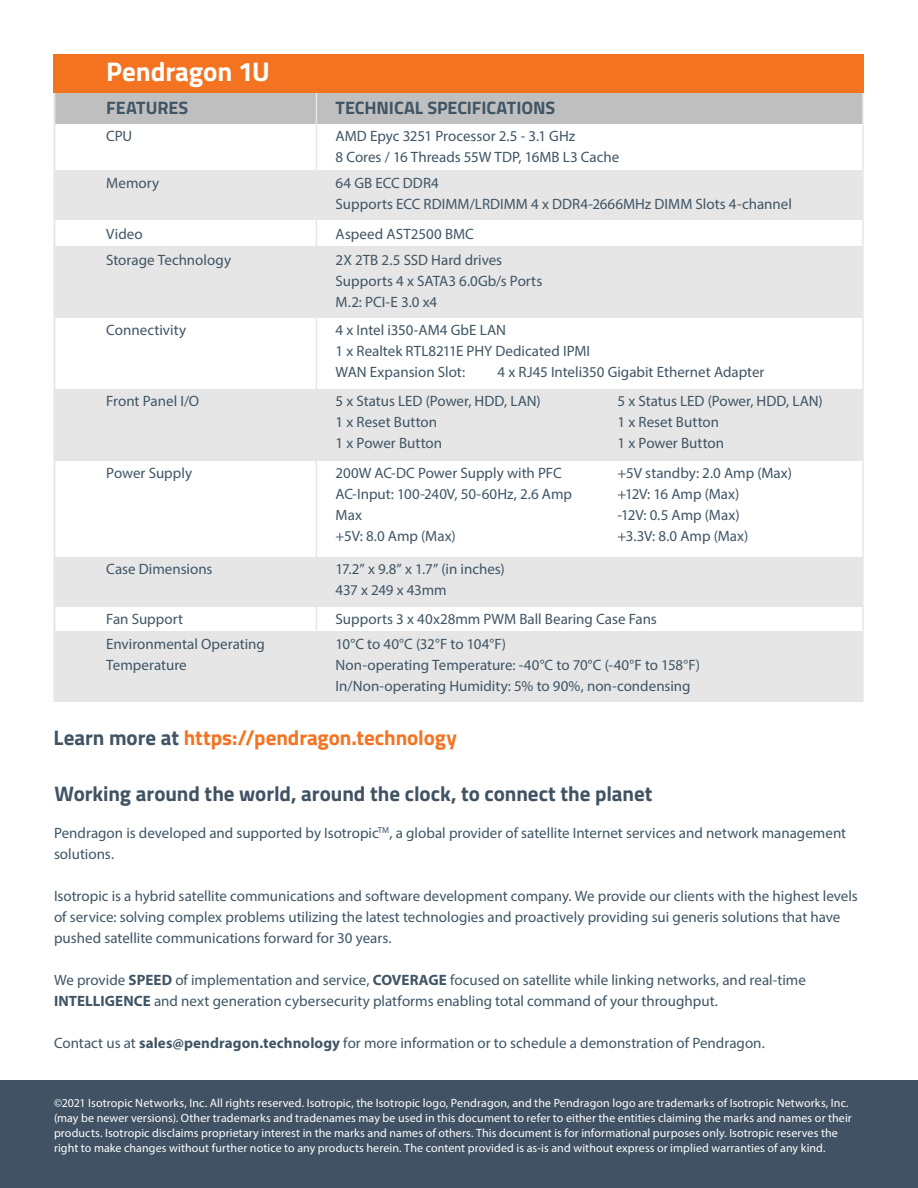
<style>
.page{position:relative;width:918px;height:1188px;background:#fff}
.page>*{position:absolute;margin:0;border:0;box-sizing:border-box;transform-origin:0 0}
.Header_3{font:700 27px "Titillium Web";letter-spacing:-.005em;color:#fff}
.Header_4{font:700 21px "Titillium Web";letter-spacing:-.005em;color:#405263}
.Header_4-2{font:700 21px "Titillium Web";letter-spacing:-.005em;color:#f47321}
.Header_4-3{font:700 18px "Titillium Web";letter-spacing:-.005em;color:#3f5565}
.Body_Text_10pt{font:15px/21px "Myriad Pro";color:#3f5565}
.Body_Text_10pt-2{font:15px "Myriad Pro";letter-spacing:-.02em;color:#3f5565}
.Body_Text_10pt-3{font:12px/15px "Myriad Pro";letter-spacing:.01em;color:#fff}
.s1{color:#3f5565}
.s2{font-weight:700}
</style>
<div class="page">
<div style="left:54px;top:92px;width:809px;height:31px;background:#bfbfbf"></div>
<div style="left:54px;top:171px;width:809px;height:49px;background:#e6e6e6"></div>
<div style="left:54px;top:246px;width:809px;height:72px;background:#e6e6e6"></div>
<div style="left:54px;top:389px;width:809px;height:72px;background:#e6e6e6"></div>
<div style="left:54px;top:557px;width:809px;height:50px;background:#e6e6e6"></div>
<div style="left:54px;top:631px;width:809px;height:71px;background:#e6e6e6"></div>
<div style="left:54px;top:90px;width:263px;height:612px;border:2px solid #e6e6e6"></div>
<div style="left:54px;top:54px;width:810px;height:38px;background:#f47321"></div>
<div style="left:0;top:1080px;width:918px;height:108px;background:#405263"></div>
<p class="Header_3" style="left:106px;top:51px;width:165px">Pendragon 1U</p>
<p class="Header_4-3" style="left:106px;top:94px;width:84px">FEATURES</p>
<p class="Body_Text_10pt" style="left:106px;top:125px;width:28px">CPU</p>
<p class="Body_Text_10pt" style="left:106px;top:172px;width:54px">Memory</p>
<p class="Body_Text_10pt" style="left:106px;top:223px;width:38px">Video</p>
<p class="Body_Text_10pt" style="left:106px;top:249px;width:126px">Storage Technology</p>
<p class="Body_Text_10pt" style="left:106px;top:319px;width:81px">Connectivity</p>
<p class="Body_Text_10pt" style="left:106px;top:390px;width:94px">Front Panel I/O</p>
<p class="Body_Text_10pt" style="left:106px;top:462px;width:87px">Power Supply</p>
<p class="Body_Text_10pt" style="left:106px;top:559px;width:108px">Case Dimensions</p>
<p class="Body_Text_10pt" style="left:106px;top:608px;width:78px">Fan Support</p>
<p class="Body_Text_10pt" style="left:106px;top:633px;width:160px">Environmental Operating<br>Temperature</p>
<p class="Header_4-3" style="left:336px;top:94px;width:221px">TECHNICAL SPECIFICATIONS</p>
<p class="Body_Text_10pt" style="left:336px;top:125px;width:241px">AMD Epyc 3251 Processor 2.5 - 3.1 GHz</p>
<p class="Body_Text_10pt" style="left:336px;top:146px;width:285px">8 Cores / 16 Threads 55W TDP, 16MB L3 Cache</p>
<p class="Body_Text_10pt" style="left:336px;top:172px;width:105px">64 GB ECC DDR4</p>
<p class="Body_Text_10pt" style="left:336px;top:193px;width:458px">Supports ECC RDIMM/LRDIMM 4 x DDR4-2666MHz DIMM Slots 4-channel</p>
<p class="Body_Text_10pt" style="left:336px;top:223px;width:140px">Aspeed AST2500 BMC</p>
<p class="Body_Text_10pt" style="left:336px;top:249px;width:168px">2X 2TB 2.5 SSD Hard drives</p>
<p class="Body_Text_10pt" style="left:336px;top:270px;width:208px">Supports 4 x SATA3 6.0Gb/s Ports</p>
<p class="Body_Text_10pt" style="left:336px;top:291px;width:103px">M.2: PCI-E 3.0 x4</p>
<p class="Body_Text_10pt" style="left:336px;top:319px;width:172px">4 x Intel i350-AM4 GbE LAN</p>
<p class="Body_Text_10pt" style="left:336px;top:340px;width:256px">1 x Realtek RTL8211E PHY Dedicated IPMI</p>
<p class="Body_Text_10pt" style="left:336px;top:361px;width:131px">WAN Expansion Slot:</p>
<p class="Body_Text_10pt" style="left:498px;top:361px;width:268px">4 x RJ45 Inteli350 Gigabit Ethernet Adapter</p>
<p class="Body_Text_10pt" style="left:336px;top:390px;width:207px">5 x Status LED (Power, HDD, LAN)</p>
<p class="Body_Text_10pt" style="left:336px;top:411px;width:103px">1 x Reset Button</p>
<p class="Body_Text_10pt" style="left:336px;top:432px;width:108px">1 x Power Button</p>
<p class="Body_Text_10pt" style="left:336px;top:462px;width:228px">200W AC-DC Power Supply with PFC</p>
<p class="Body_Text_10pt" style="left:336px;top:483px;width:238px">AC-Input: 100-240V, 50-60Hz, 2.6 Amp<br>Max</p>
<p class="Body_Text_10pt" style="left:336px;top:525px;width:122px">+5V: 8.0 Amp (Max)</p>
<p class="Body_Text_10pt" style="left:336px;top:559px;width:170px">17.2” x 9.8” x 1.7” (in inches)</p>
<p class="Body_Text_10pt-2" style="left:336px;top:581px;width:113px">437 x 249 x 43mm</p>
<p class="Body_Text_10pt" style="left:336px;top:608px;width:323px">Supports 3 x 40x28mm PWM Ball Bearing Case Fans</p>
<p class="Body_Text_10pt" style="left:336px;top:633px;width:172px">10°C to 40°C (32°F to 104°F)</p>
<p class="Body_Text_10pt" style="left:336px;top:654px;width:366px">Non-operating Temperature: -40°C to 70°C (-40°F to 158°F)</p>
<p class="Body_Text_10pt" style="left:336px;top:675px;width:357px">In/Non-operating Humidity: 5% to 90%, non-condensing</p>
<p class="Body_Text_10pt" style="left:618px;top:390px;width:207px">5 x Status LED (Power, HDD, LAN)</p>
<p class="Body_Text_10pt" style="left:618px;top:411px;width:103px">1 x Reset Button</p>
<p class="Body_Text_10pt" style="left:618px;top:432px;width:108px">1 x Power Button</p>
<p class="Body_Text_10pt" style="left:618px;top:462px;width:176px">+5V standby: 2.0 Amp (Max)</p>
<p class="Body_Text_10pt" style="left:618px;top:483px;width:123px">+12V: 16 Amp (Max)</p>
<p class="Body_Text_10pt" style="left:618px;top:504px;width:123px">-12V: 0.5 Amp (Max)</p>
<p class="Body_Text_10pt" style="left:618px;top:525px;width:132px">+3.3V: 8.0 Amp (Max)</p>
<p class="Header_4-2" style="left:54px;top:722px;width:405px"><span class="s1">Learn more at</span> https://pendragon.technology</p>
<p class="Header_4" style="left:55px;top:777px;width:599px">Working around the world, around the clock, to connect the planet</p>
<p class="Body_Text_10pt" style="left:54px;top:822px;width:794px">Pendragon is developed and supported by Isotropic<sup>TM</sup>, a global provider of satellite Internet services and network management solutions.</p>
<p class="Body_Text_10pt" style="left:54px;top:885px;width:805px">Isotropic is a hybrid satellite communications and software development company. We provide our clients with the highest levels of service: solving complex problems utilizing the latest technologies and proactively providing sui generis solutions that have pushed satellite communications forward for 30 years.</p>
<p class="Body_Text_10pt" style="left:54px;top:969px;width:754px">We provide <span class="s2">SPEED</span> of implementation and service, <span class="s2">COVERAGE</span> focused on satellite while linking networks, and real-time<br><span class="s2">INTELLIGENCE</span> and next generation cybersecurity platforms enabling total command of your throughput.</p>
<p class="Body_Text_10pt" style="left:54px;top:1032px;width:712px">Contact us at <span class="s2">sales@pendragon.technology</span> for more information or to schedule a demonstration of Pendragon.</p>
<p class="Body_Text_10pt-3" style="left:54px;top:1095px;width:799px">©2021 Isotropic Networks, Inc. All rights reserved. Isotropic, the Isotropic logo, Pendragon, and the Pendragon logo are trademarks of Isotropic Networks, Inc. (may be newer versions). Other trademarks and tradenames may be used in this document to refer to either the entities claiming the marks and names or their products. Isotropic disclaims proprietary interest in the marks and names of others. This document is for informational purposes only. Isotropic reserves the right to make changes without further notice to any products herein. The content provided is as-is and without express or implied warranties of any kind.</p>
</div>
